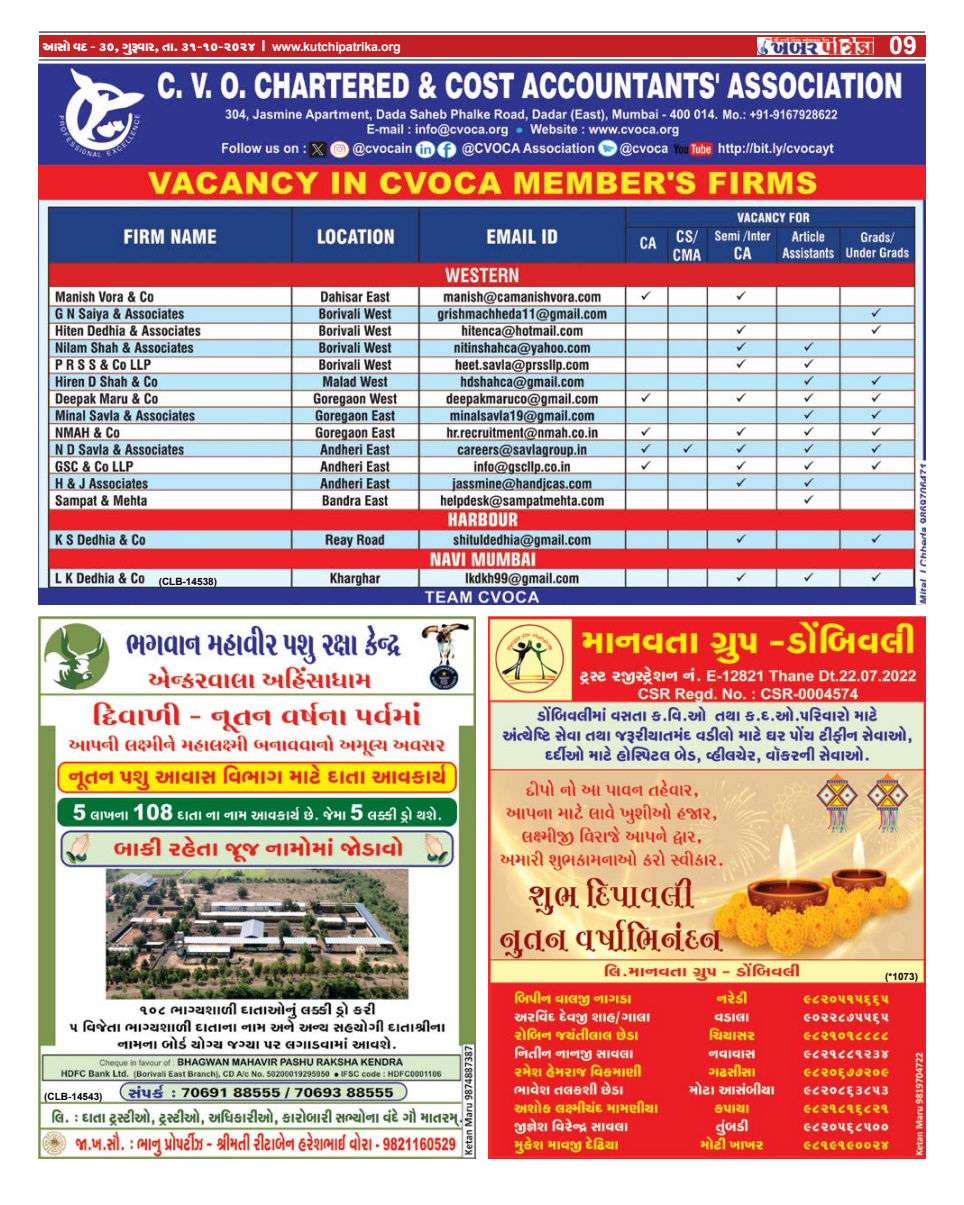
<style>
.page{position:relative;width:964px;height:1205px;background:#fff}
.page>*{position:absolute;margin:0;border:0;box-sizing:border-box;transform-origin:0 0}
.t1{font:700 25px "Arial";color:#fff}
.t2{font:15px "SHREE GUJ7";letter-spacing:-.02em;color:#fff}
.t3{font:700 10px "Arial";color:#000}
.s1{font-family:"Arial";font-weight:700}
.s2{font-family:"Arial";font-weight:700;font-size:12.5px}
</style>
<div class="page">
<hr style="left:39px;top:60px;width:886px;height:1px;background:#000">
<div style="left:39px;top:35px;width:887px;height:22px;background:#c22025"></div>
<hr style="left:39px;top:32px;width:886px;height:1px;background:#000">
<img style="left:757px;top:38px;width:116px;height:16px">
<img style="left:39px;top:63px;width:886px;height:542px">
<img style="left:39px;top:617px;width:437px;height:542px">
<img style="left:488px;top:617px;width:437px;height:542px">
<p class="t2" style="left:43px;top:39px;width:360px">Apkp¡ hv$ - 30, Nyê$hpf, sp. 31-10-2024 <span class="s1">I</span> <span class="s2">www.kutchipatrika.org</span></p>
<h1 class="t1" style="left:889px;top:28px;width:29px">09</h1>
<p class="t3" style="left:159px;top:574px;width:60px">(CLB-14538)</p>
<p class="t3" style="left:44px;top:1090px;width:60px">(CLB-14543)</p>
<p class="t3" style="left:885px;top:969px;width:34px">(*1073)</p>
</div>
